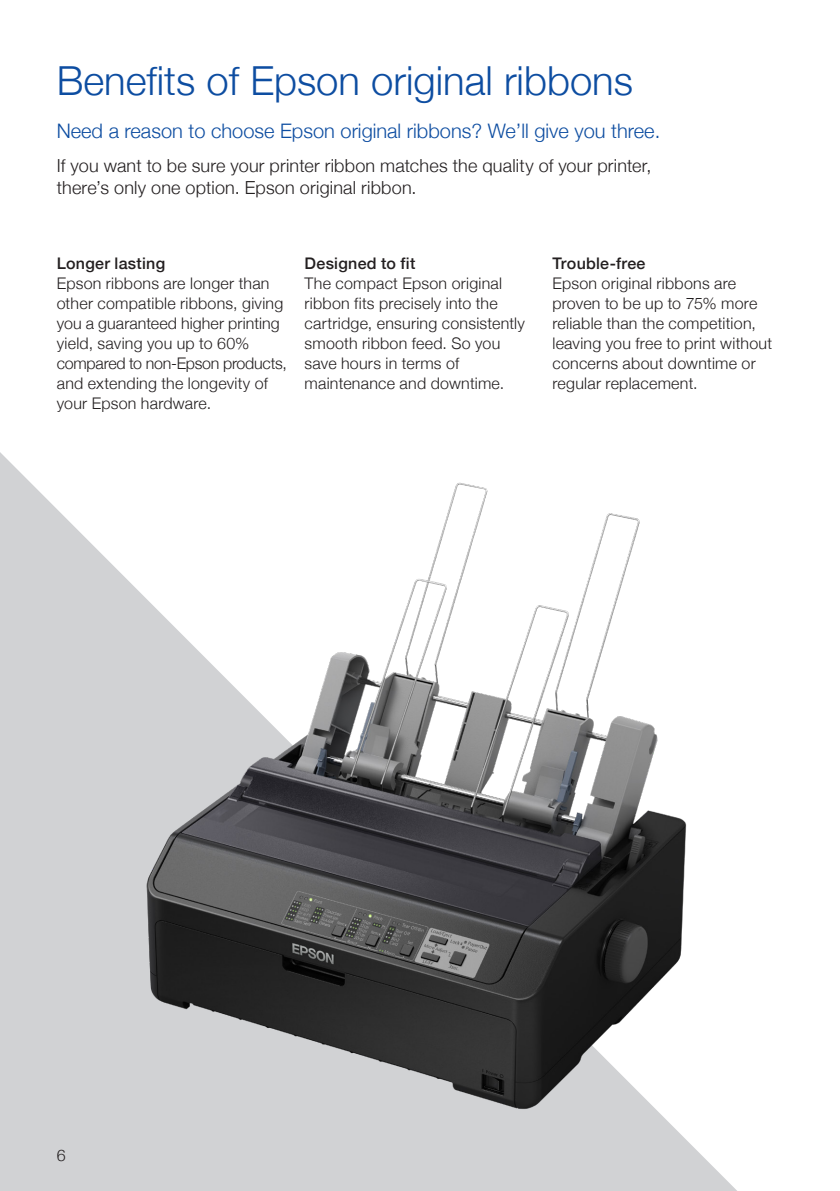
<style>
.page{position:relative;width:840px;height:1191px;background:#fff}
.page>*{position:absolute;margin:0;border:0;box-sizing:border-box;transform-origin:0 0}
.Headline_blue{font:300 40px "Helvetica Neue";color:#0d4da1}
.t1{font:300 20px "Helvetica Neue";color:#0d4da1}
.Body{font:300 18px/22px "Helvetica Neue";letter-spacing:.01em;color:#231f20}
.Body-2{font:300 16px/20px "Helvetica Neue";letter-spacing:.015em;color:#231f20}
.Body-3{font:500 16px "Helvetica Neue";letter-spacing:.015em;color:#231f20}
.s1{font-weight:500}
</style>
<div class="page">
<img style="left:0;top:476px;width:737px;height:715px">
<p class="Headline_blue" style="left:57px;top:49px;width:577px">Benefits of Epson original ribbons</p>
<p class="t1" style="left:57px;top:115px;width:604px">Need a reason to choose Epson original ribbons? We’ll give you three.</p>
<p class="Body" style="left:57px;top:153px;width:595px">If you want to be sure your printer ribbon matches the quality of your printer, there’s only one option. Epson original ribbon.</p>
<p class="Body-2" style="left:57px;top:252px;width:231px"><span class="s1">Longer lasting<br></span>Epson ribbons are longer than other compatible ribbons, giving you a guaranteed higher printing yield, saving you up to 60% compared to non-Epson products, and extending the longevity of your Epson hardware.</p>
<p class="Body-2" style="left:304px;top:252px;width:222px"><span class="s1">Designed to fit<br></span>The compact Epson original ribbon fits precisely into the cartridge, ensuring consistently smooth ribbon feed. So you save hours in terms of maintenance and downtime.</p>
<p class="Body-3" style="left:552px;top:250px;width:94px">Trouble-free</p>
<p class="Body-2" style="left:552px;top:272px;width:221px">Epson original ribbons are proven to be up to 75% more reliable than the competition, leaving you free to print without concerns about downtime or regular replacement.</p>
<p class="Body-2" style="left:57px;top:1144px;width:10px">6</p>
</div>
